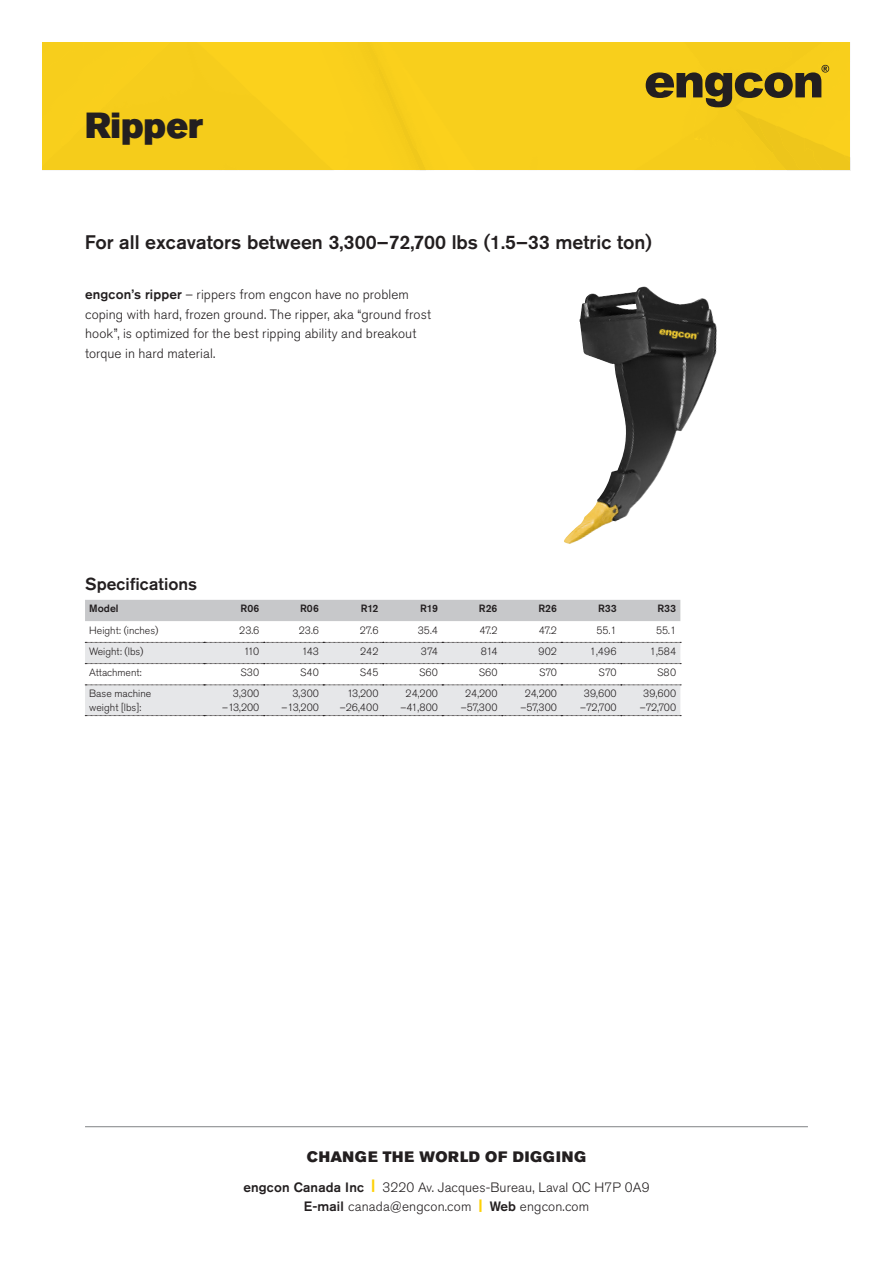
<style>
.page{position:relative;width:893px;height:1263px;background:#fff}
.page>*{position:absolute;margin:0;border:0;box-sizing:border-box;transform-origin:0 0}
.Product_heading{font:36px "Akzidenz Grotesk Pro Super";color:#231f20}
.t1{font:500 19.5px "Akzidenz Grotesk Pro";color:#231f20}
.t2{font:500 17.25px "Akzidenz Grotesk Pro";letter-spacing:.005em;color:#231f20}
.t3{font:15px "Akzidenz Grotesk Pro Super";letter-spacing:.05em;color:#231f20}
.Brödtext1{font:300 13.5px/19.5px "Akzidenz Grotesk Pro";letter-spacing:.01em;color:#231f20;text-align:center}
.t4{font:300 10.5px/13.5px "Akzidenz Grotesk Pro";color:#231f20;text-align:center}
.t5{font:500 10.5px "Akzidenz Grotesk Pro";color:#231f20}
.s1{font-weight:500}
.s2{font-family:"Akzidenz Grotesk Pro Super";font-weight:400;color:#fed105}
</style>
<div class="page">
<div style="left:43px;top:43px;width:807px;height:128px;background:#f8cf1c"></div>
<hr style="left:85px;top:1126px;width:723px;height:1px;background:#808285">
<img style="left:564px;top:286px;width:153px;height:258px">
<div style="left:85px;top:600px;width:595px;height:21px;background:#c7c8ca"></div>
<svg style="left:85px;top:642px;width:596px;height:74px"></svg>
<p class="Product_heading" style="left:85px;top:102px;width:120px">Ripper</p>
<h1 class="t1" style="left:85px;top:229px;width:569px">For all excavators between 3,300–72,700 lbs (1.5–33 metric ton)</h1>
<p class="Brödtext1" style="left:85px;top:285px;width:347px;text-align:left"><span class="s1">engcon’s ripper</span> – rippers from engcon have no problem coping with hard, frozen ground. The ripper, aka “ground frost hook”, is optimized for the best ripping ability and breakout torque in hard material.</p>
<h2 class="t2" style="left:85px;top:572px;width:114px">Specifications</h2>
<p class="t5" style="left:89px;top:602px;width:31px">Model</p>
<p class="t5" style="left:241px;top:602px;width:20px">R06</p>
<p class="t5" style="left:300px;top:602px;width:20px">R06</p>
<p class="t5" style="left:361px;top:602px;width:19px">R12</p>
<p class="t5" style="left:420px;top:602px;width:19px">R19</p>
<p class="t5" style="left:479px;top:602px;width:20px">R26</p>
<p class="t5" style="left:538px;top:602px;width:20px">R26</p>
<p class="t5" style="left:598px;top:602px;width:20px">R33</p>
<p class="t5" style="left:657px;top:602px;width:20px">R33</p>
<p class="t4" style="left:89px;top:623px;width:71px">Height: (inches)</p>
<p class="t4" style="left:239px;top:623px;width:22px">23.6</p>
<p class="t4" style="left:299px;top:623px;width:22px">23.6</p>
<p class="t4" style="left:360px;top:623px;width:20px">27.6</p>
<p class="t4" style="left:418px;top:623px;width:22px">35.4</p>
<p class="t4" style="left:479px;top:623px;width:20px">47.2</p>
<p class="t4" style="left:539px;top:623px;width:20px">47.2</p>
<p class="t4" style="left:596px;top:623px;width:22px">55.1</p>
<p class="t4" style="left:656px;top:623px;width:22px">55.1</p>
<p class="t4" style="left:89px;top:644px;width:56px">Weight: (lbs)</p>
<p class="t4" style="left:244px;top:644px;width:17px">110</p>
<p class="t4" style="left:302px;top:644px;width:19px">143</p>
<p class="t4" style="left:360px;top:644px;width:20px">242</p>
<p class="t4" style="left:421px;top:644px;width:19px">374</p>
<p class="t4" style="left:481px;top:644px;width:18px">814</p>
<p class="t4" style="left:538px;top:644px;width:20px">902</p>
<p class="t4" style="left:590px;top:644px;width:28px">1,496</p>
<p class="t4" style="left:650px;top:644px;width:28px">1,584</p>
<p class="t4" style="left:89px;top:666px;width:54px">Attachment:</p>
<p class="t4" style="left:241px;top:666px;width:20px">S30</p>
<p class="t4" style="left:300px;top:666px;width:20px">S40</p>
<p class="t4" style="left:360px;top:666px;width:20px">S45</p>
<p class="t4" style="left:419px;top:666px;width:20px">S60</p>
<p class="t4" style="left:479px;top:666px;width:20px">S60</p>
<p class="t4" style="left:539px;top:666px;width:19px">S70</p>
<p class="t4" style="left:599px;top:666px;width:19px">S70</p>
<p class="t4" style="left:657px;top:666px;width:20px">S80</p>
<p class="t4" style="left:89px;top:687px;width:64px">Base machine</p>
<p class="t4" style="left:89px;top:700px;width:54px">weight [lbs]:</p>
<p class="t4" style="left:222px;top:687px;width:39px;text-align:right">3,300 –13,200</p>
<p class="t4" style="left:282px;top:687px;width:39px;text-align:right">3,300 –13,200</p>
<p class="t4" style="left:340px;top:687px;width:40px;text-align:right">13,200 –26,400</p>
<p class="t4" style="left:401px;top:687px;width:39px">24,200 –41,800</p>
<p class="t4" style="left:461px;top:687px;width:38px">24,200 –57,300</p>
<p class="t4" style="left:520px;top:687px;width:38px">24,200 –57,300</p>
<p class="t4" style="left:580px;top:687px;width:38px">39,600 –72,700</p>
<p class="t4" style="left:640px;top:687px;width:38px">39,600 –72,700</p>
<p class="t3" style="left:307px;top:1146px;width:281px">CHANGE THE WORLD OF DIGGING</p>
<p class="Brödtext1" style="left:243px;top:1177px;width:408px"><span class="s1">engcon Canada Inc</span> <span class="s2">|</span> 3220 Av. Jacques-Bureau, Laval QC H7P 0A9<br><span class="s1">E-mail</span> canada@engcon.com <span class="s2">|</span> <span class="s1">Web</span> engcon.com</p>
</div>
